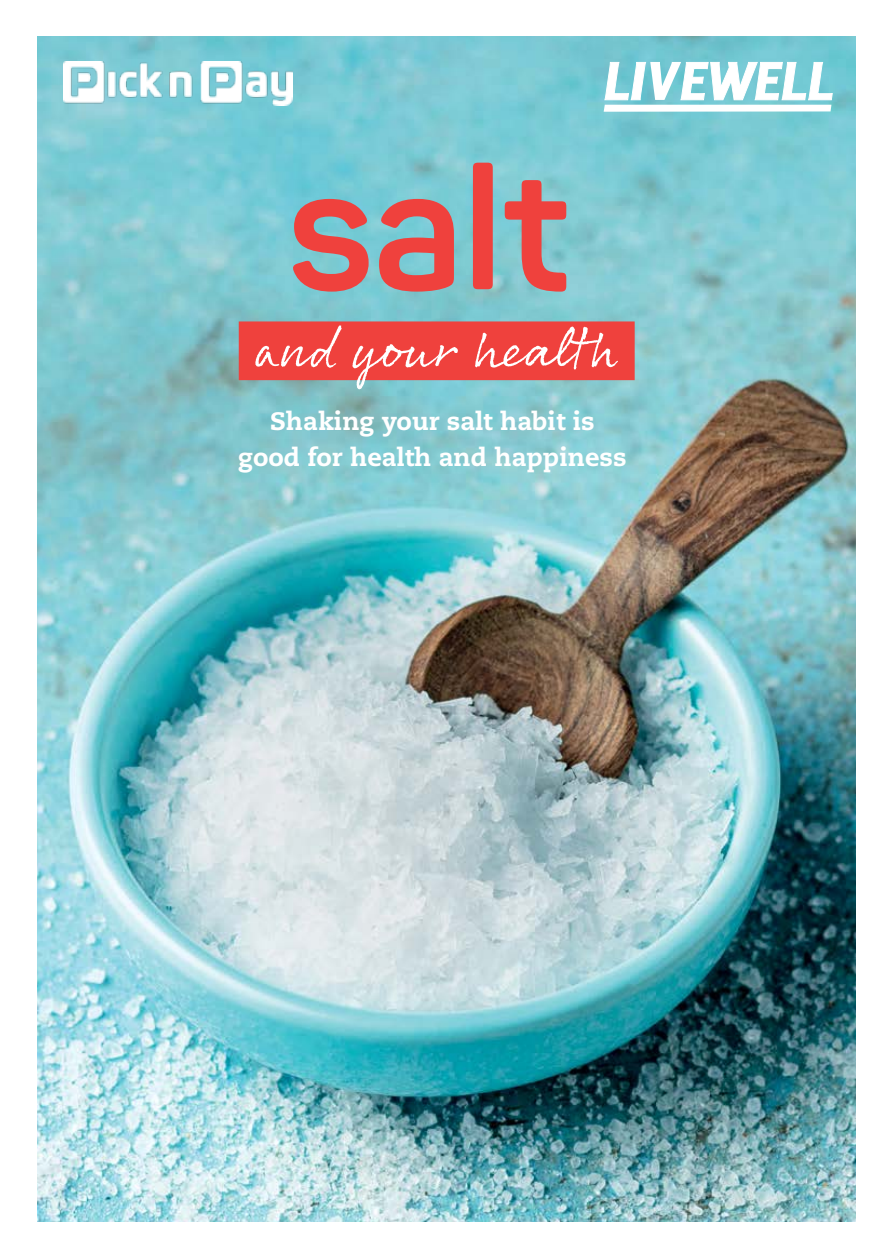
<style>
.page{position:relative;width:893px;height:1259px;background:#fff}
.page>*{position:absolute;margin:0;border:0;box-sizing:border-box;transform-origin:0 0}
.t1{font:700 171px "Panton";color:#ef413d}
.t2{font:55.2px "Rollerscript Rough";letter-spacing:.005em;color:#fff}
.t3{font:800 25.2px/36px "Caecilia";color:#fff;text-align:center}
</style>
<div class="page">
<img style="left:38px;top:37px;width:817px;height:1184px">
<img style="left:63px;top:62px;width:230px;height:44px">
<svg style="left:604px;top:62px;width:229px;height:50px"></svg>
<div style="left:239px;top:321px;width:396px;height:59px;background:#ef413d"></div>
<h1 class="t1" style="left:288px;top:122px;width:284px">salt</h1>
<h2 class="t2" style="left:255px;top:314px;width:365px">and your health</h2>
<p class="t3" style="left:238px;top:403px;width:390px">Shaking your salt habit is good for health and happiness</p>
</div>
